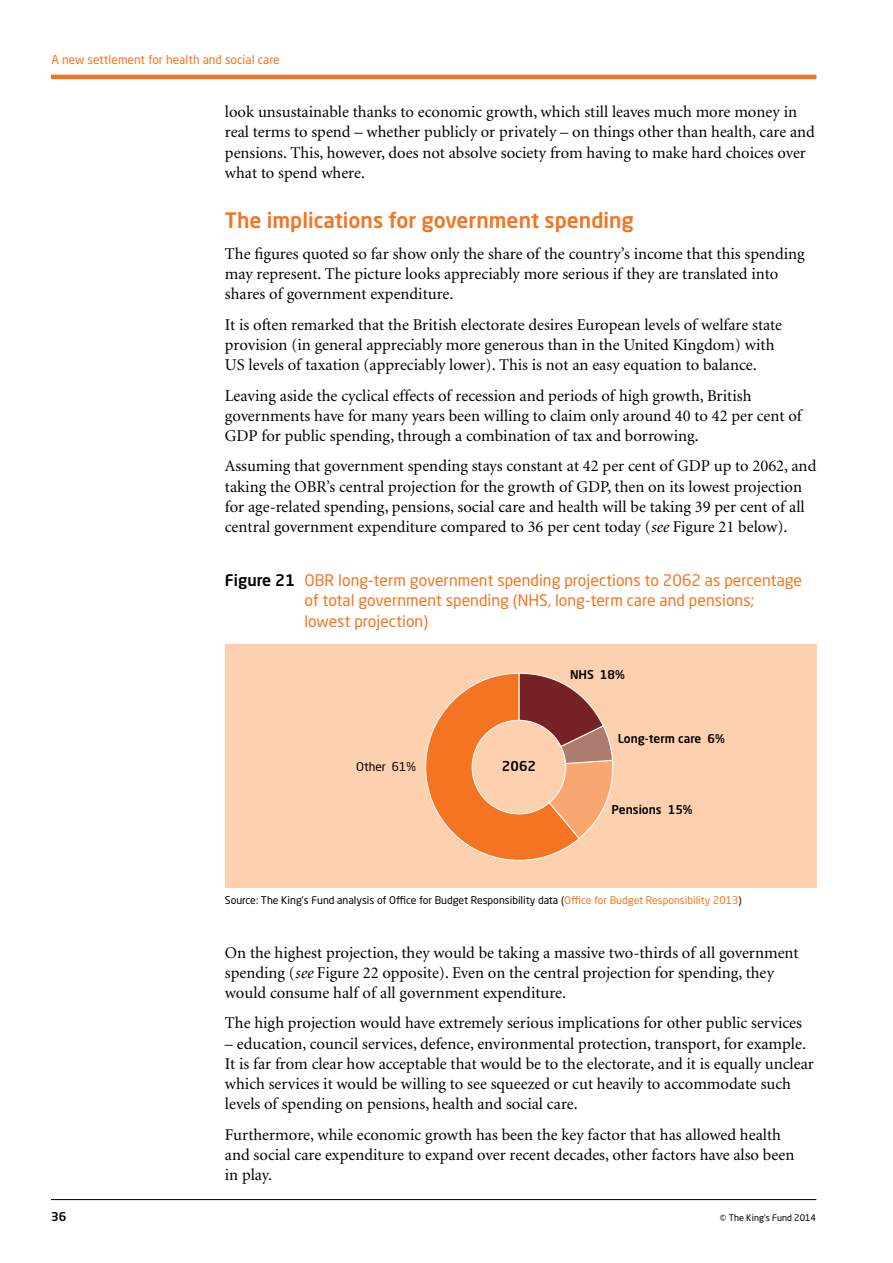
<style>
.page{position:relative;width:893px;height:1263px;background:#fff}
.page>*{position:absolute;margin:0;border:0;box-sizing:border-box;transform-origin:0 0}
.t1{font:500 21px "Neo Sans Std";color:#f47421}
.t2{font:16.5px/20.2px "Minion";color:#000}
.t3{font:15.75px/20.2px "Neo Sans Std";color:#f47421}
.t4{font:500 13.5px "Neo Sans Std";color:#000}
.t5{font:12px "Neo Sans Std";color:#f47421}
.t6{font:500 12px "Neo Sans Std";color:#000}
.t7{font:12px "Neo Sans Std";color:#000}
.t8{font:10.5px "Neo Sans Std";color:#000}
.t9{font:9px "Neo Sans Std";color:#000}
.s1{font-style:italic}
.s2{font-weight:500;color:#000}
.s3{color:#f47421}
</style>
<div class="page">
<hr style="left:51px;top:1199px;width:765px;height:1px;background:#000">
<hr style="left:51px;top:75px;width:765px;height:4px;background:#f47421">
<div style="left:225px;top:644px;width:591px;height:244px;background:#fdd1b0"></div>
<svg style="left:425px;top:672px;width:189px;height:189px"></svg>
<div style="left:472px;top:720px;width:94px;height:94px;background:#fdd1b0;border-radius:50%"></div>
<p class="t5" style="left:51px;top:52px;width:230px">A new settlement for health and social care</p>
<p class="t2" style="left:225px;top:102px;width:592px">look unsustainable thanks to economic growth, which still leaves much more money in real terms to spend – whether publicly or privately – on things other than health, care and pensions. This, however, does not absolve society from having to make hard choices over what to spend where.</p>
<p class="t1" style="left:225px;top:207px;width:410px">The implications for government spending</p>
<p class="t2" style="left:225px;top:244px;width:581px">The figures quoted so far show only the share of the country’s income that this spending may represent. The picture looks appreciably more serious if they are translated into shares of government expenditure.</p>
<p class="t2" style="left:225px;top:315px;width:559px">It is often remarked that the British electorate desires European levels of welfare state provision (in general appreciably more generous than in the United Kingdom) with<br>US levels of taxation (appreciably lower). This is not an easy equation to balance.</p>
<p class="t2" style="left:225px;top:386px;width:578px">Leaving aside the cyclical effects of recession and periods of high growth, British governments have for many years been willing to claim only around 40 to 42 per cent of<br>GDP for public spending, through a combination of tax and borrowing.</p>
<p class="t2" style="left:225px;top:457px;width:593px">Assuming that government spending stays constant at 42 per cent of GDP up to 2062, and taking the OBR’s central projection for the growth of GDP, then on its lowest projection for age-related spending, pensions, social care and health will be taking 39 per cent of all central government expenditure compared to 36 per cent today (<span class="s1">see</span> Figure 21 below).</p>
<p class="t3" style="left:304px;top:570px;width:499px;text-indent:-80px"><span class="s2">Figure 21</span> OBR long-term government spending projections to 2062 as percentage of total government spending (NHS, long-term care and pensions; lowest projection)</p>
<p class="t6" style="left:570px;top:667px;width:56px">NHS 18%</p>
<p class="t7" style="left:356px;top:759px;width:61px">Other 61%</p>
<p class="t4" style="left:502px;top:757px;width:36px">2062</p>
<p class="t6" style="left:618px;top:731px;width:108px">Long-term care 6%</p>
<p class="t6" style="left:611px;top:802px;width:83px">Pensions 15%</p>
<p class="t8" style="left:225px;top:894px;width:518px">Source: The King’s Fund analysis of Office for Budget Responsibility data (<span class="s3">Office for Budget Responsibility 2013</span>)</p>
<p class="t2" style="left:225px;top:943px;width:575px">On the highest projection, they would be taking a massive two-thirds of all government spending (<span class="s1">see</span> Figure 22 opposite). Even on the central projection for spending, they would consume half of all government expenditure.</p>
<p class="t2" style="left:225px;top:1013px;width:579px">The high projection would have extremely serious implications for other public services</p>
<p class="t2" style="left:225px;top:1034px;width:590px">– education, council services, defence, environmental protection, transport, for example.<br>It is far from clear how acceptable that would be to the electorate, and it is equally unclear which services it would be willing to see squeezed or cut heavily to accommodate such levels of spending on pensions, health and social care.</p>
<p class="t2" style="left:225px;top:1125px;width:571px">Furthermore, while economic growth has been the key factor that has allowed health and social care expenditure to expand over recent decades, other factors have also been in play.</p>
<p class="t6" style="left:51px;top:1209px;width:17px">36</p>
<p class="t9" style="left:720px;top:1212px;width:98px">© The King’s Fund 2014</p>
</div>
